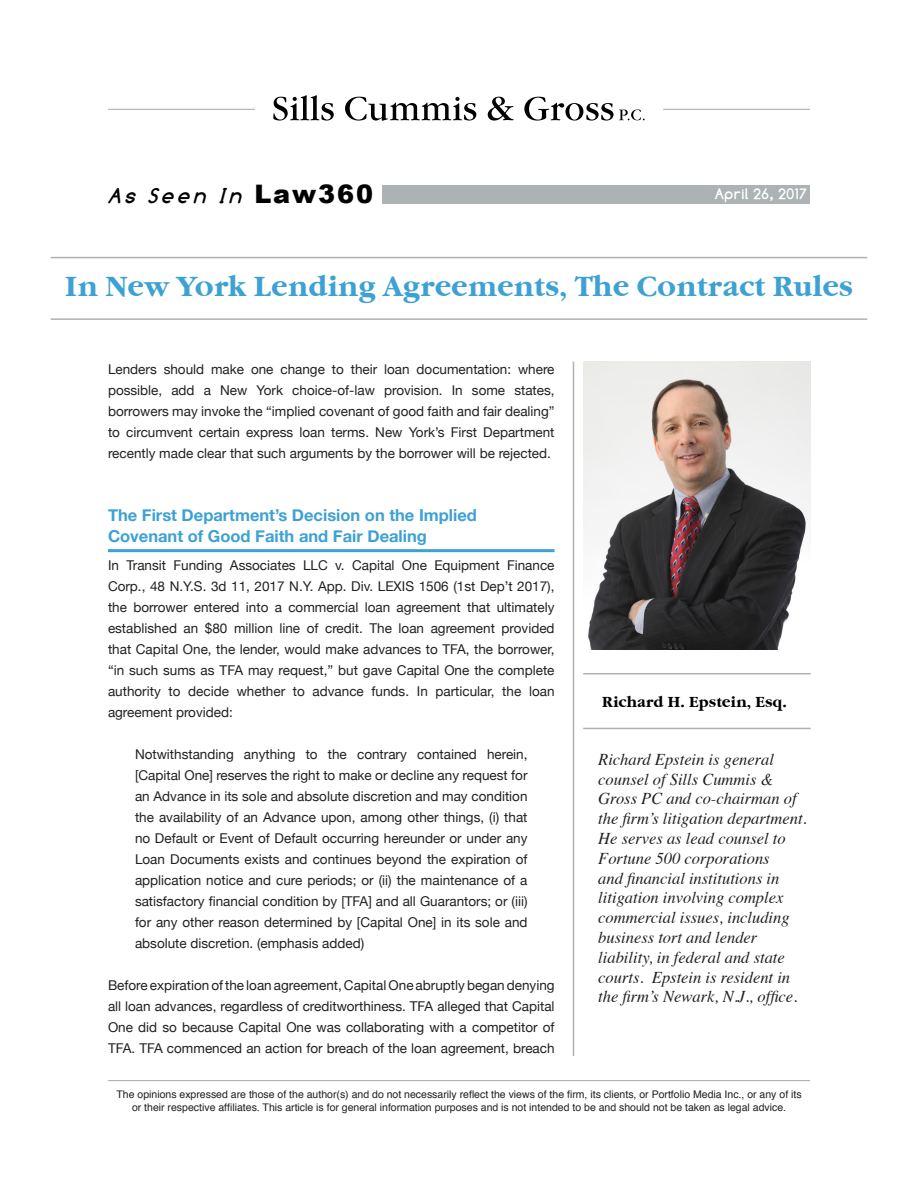
<style>
.page{position:relative;width:918px;height:1188px;background:#fff}
.page>*{position:absolute;margin:0;border:0;box-sizing:border-box;transform-origin:0 0}
.t1{font:700 28.5px "Garamond Itc TEE";color:#3da1d3}
.t2{font:italic 700 21px "Comfortaa";color:#000}
.t3{font:italic 16.5px/19.8px "Times";color:#231f20}
.underline{font:700 16.5px/21px "Helvetica Neue";color:#3da1d3}
.SC-Single_Sp_s1{font:700 15px "Garamond Itc TEE";color:#000}
.t4{font:700 15px "Comfortaa";letter-spacing:.05em;color:#fff}
.t5{font:13.5px/21px "Helvetica Neue";color:#231f20;text-align:justify}
.t6{font:10.5px/12.6px "Helvetica";color:#231f20;text-align:center}
.s1{font-family:"Arial";font-weight:900;font-style:normal;font-size:25.5px}
</style>
<div class="page">
<img style="left:583px;top:362px;width:228px;height:288px">
<svg style="left:273px;top:95px;width:372px;height:26px"></svg>
<hr style="left:108px;top:109px;width:147px;height:1px;background:#adb2b5">
<hr style="left:663px;top:109px;width:147px;height:1px;background:#adb2b5">
<div style="left:382px;top:185px;width:428px;height:18px;background:#adb2b5"></div>
<hr style="left:108px;top:549px;width:447px;height:3px;background:#3da1d3">
<hr style="left:108px;top:1080px;width:702px;height:1px;background:#adb2b5">
<hr style="left:51px;top:318px;width:816px;height:2px;background:#adb2b5">
<hr style="left:51px;top:257px;width:816px;height:1px;background:#adb2b5">
<hr style="left:573px;top:362px;width:1px;height:694px;background:#adb2b5">
<hr style="left:583px;top:673px;width:228px;height:1px;background:#adb2b5">
<hr style="left:583px;top:728px;width:228px;height:1px;background:#adb2b5">
<p class="t2" style="left:108px;top:184px;width:267px">As Seen In <span class="s1">Law360</span></p>
<p class="t4" style="left:715px;top:186px;width:93px">April 26, 2017</p>
<p class="t1" style="left:65px;top:270px;width:790px">In New York Lending Agreements, The Contract Rules</p>
<p class="t5" style="left:108px;top:358px;width:448px">Lenders should make one change to their loan documentation: where possible, add a New York choice-of-law provision. In some states, borrowers may invoke the “implied covenant of good faith and fair dealing” to circumvent certain express loan terms. New York’s First Department recently made clear that such arguments by the borrower will be rejected.</p>
<p class="underline" style="left:108px;top:504px;width:371px">The First Department’s Decision on the Implied<br>Covenant of Good Faith and Fair Dealing</p>
<p class="t5" style="left:108px;top:554px;width:448px">In Transit Funding Associates LLC v. Capital One Equipment Finance Corp., 48 N.Y.S. 3d 11, 2017 N.Y. App. Div. LEXIS 1506 (1st Dep’t 2017), the borrower entered into a commercial loan agreement that ultimately established an $80 million line of credit. The loan agreement provided that Capital One, the lender, would make advances to TFA, the borrower, “in such sums as TFA may request,” but gave Capital One the complete authority to decide whether to advance funds. In particular, the loan agreement provided:</p>
<p class="t5" style="left:135px;top:743px;width:394px">Notwithstanding anything to the contrary contained herein, [Capital One] reserves the right to make or decline any request for an Advance in its sole and absolute discretion and may condition the availability of an Advance upon, among other things, (i) that no Default or Event of Default occurring hereunder or under any Loan Documents exists and continues beyond the expiration of application notice and cure periods; or (ii) the maintenance of a satisfactory financial condition by [TFA] and all Guarantors; or (iii) for any other reason determined by [Capital One] in its sole and absolute discretion. (emphasis added)</p>
<p class="t5" style="left:108px;top:974px;width:448px">Before expiration of the loan agreement, Capital One abruptly began denying all loan advances, regardless of creditworthiness. TFA alleged that Capital One did so because Capital One was collaborating with a competitor of TFA. TFA commenced an action for breach of the loan agreement, breach</p>
<p class="t6" style="left:117px;top:1089px;width:687px">The opinions expressed are those of the author(s) and do not necessarily reflect the views of the firm, its clients, or Portfolio Media Inc., or any of its or their respective affiliates. This article is for general information purposes and is not intended to be and should not be taken as legal advice.</p>
<p class="SC-Single_Sp_s1" style="left:602px;top:693px;width:187px">Richard H. Epstein, Esq.</p>
<p class="t3" style="left:598px;top:748px;width:210px">Richard Epstein is general counsel of Sills Cummis &amp;<br>Gross PC and co-chairman of the firm’s litigation department.<br>He serves as lead counsel to<br>Fortune 500 corporations<br>and financial institutions in litigation involving complex commercial issues, including business tort and lender liability, in federal and state courts. Epstein is resident in the firm’s Newark, N.J., office.</p>
</div>
